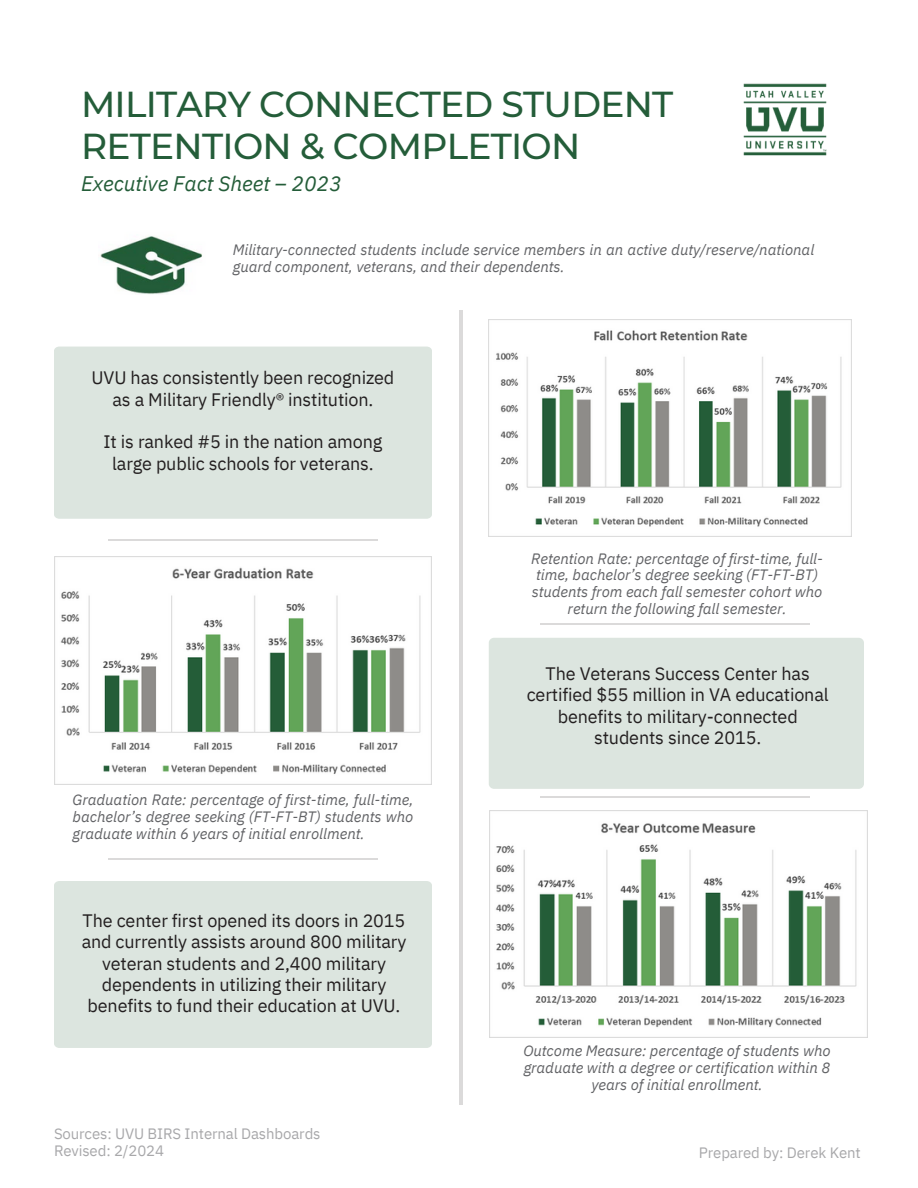
<style>
.page{position:relative;width:918px;height:1188px;background:#fff}
.page>*{position:absolute;margin:0;border:0;box-sizing:border-box;transform-origin:0 0}
.t1{font:500 36px/42.8px "Montserrat";letter-spacing:-.02em;color:#245d39}
.t2{font:italic 21px "IBM Plex Sans";letter-spacing:-.005em;color:#245d39}
.t3{font:18px/21.3px "IBM Plex Sans";letter-spacing:-.01em;color:#231f20;text-align:center}
.t4{font:italic 15px/16.8px "IBM Plex Sans";letter-spacing:-.005em;color:#626366;text-align:center}
.t5{font:15px "IBM Plex Sans";letter-spacing:-.01em;color:#a8a8aa}
</style>
<div class="page">
<div style="left:54px;top:347px;width:378px;height:172px;background:#dce5df"></div>
<div style="left:54px;top:881px;width:378px;height:167px;background:#dce5df"></div>
<div style="left:489px;top:638px;width:375px;height:151px;background:#dce5df;border-radius:5px"></div>
<img style="left:743px;top:83px;width:84px;height:73px">
<hr style="left:108px;top:539px;width:270px;height:2px;background:#dbdada">
<hr style="left:108px;top:858px;width:270px;height:1px;background:#dbdada">
<hr style="left:540px;top:623px;width:270px;height:1px;background:#dbdada">
<hr style="left:540px;top:797px;width:270px;height:1px;background:#dbdada">
<img style="left:100px;top:236px;width:102px;height:58px">
<hr style="left:459px;top:310px;width:3px;height:795px;background:#dbdada">
<img style="left:54px;top:557px;width:378px;height:227px">
<img style="left:489px;top:810px;width:378px;height:227px">
<img style="left:489px;top:319px;width:362px;height:208px">
<p class="t1" style="left:81px;top:82px;width:594px">MILITARY CONNECTED STUDENT<br>RETENTION &amp; COMPLETION</p>
<h3 class="t2" style="left:81px;top:169px;width:262px">Executive Fact Sheet – 2023</h3>
<h3 class="t4" style="left:233px;top:241px;width:583px;text-align:left">Military-connected students include service members in an active duty/reserve/national guard component, veterans, and their dependents.</h3>
<p class="t3" style="left:92px;top:367px;width:304px">UVU has consistently been recognized as a Military Friendly® institution.</p>
<p class="t3" style="left:104px;top:431px;width:280px">It is ranked #5 in the nation among large public schools for veterans.</p>
<p class="t4" style="left:73px;top:791px;width:342px;text-align:justify">Graduation Rate: percentage of first-time, full-time, bachelor’s degree seeking (FT-FT-BT) students who graduate within 6 years of initial enrollment.</p>
<p class="t3" style="left:82px;top:909px;width:326px">The center first opened its doors in 2015 and currently assists around 800 military veteran students and 2,400 military dependents in utilizing their military benefits to fund their education at UVU.</p>
<p class="t4" style="left:531px;top:550px;width:293px">Retention Rate: percentage of first-time, full&shy;time, bachelor’s degree seeking (FT-FT-BT) students from each fall semester cohort who return the following fall semester.</p>
<p class="t3" style="left:527px;top:662px;width:304px">The Veterans Success Center has certified $55 million in VA educational benefits to military-connected students since 2015.</p>
<h3 class="t4" style="left:523px;top:1042px;width:309px">Outcome Measure: percentage of students who graduate with a degree or certification within 8 years of initial enrollment.</h3>
<p class="t5" style="left:54px;top:1124px;width:268px">Sources: UVU BIRS Internal Dashboards</p>
<p class="t5" style="left:54px;top:1141px;width:112px">Revised: 2/2024</p>
<h3 class="t5" style="left:699px;top:1143px;width:163px">Prepared by: Derek Kent</h3>
</div>
